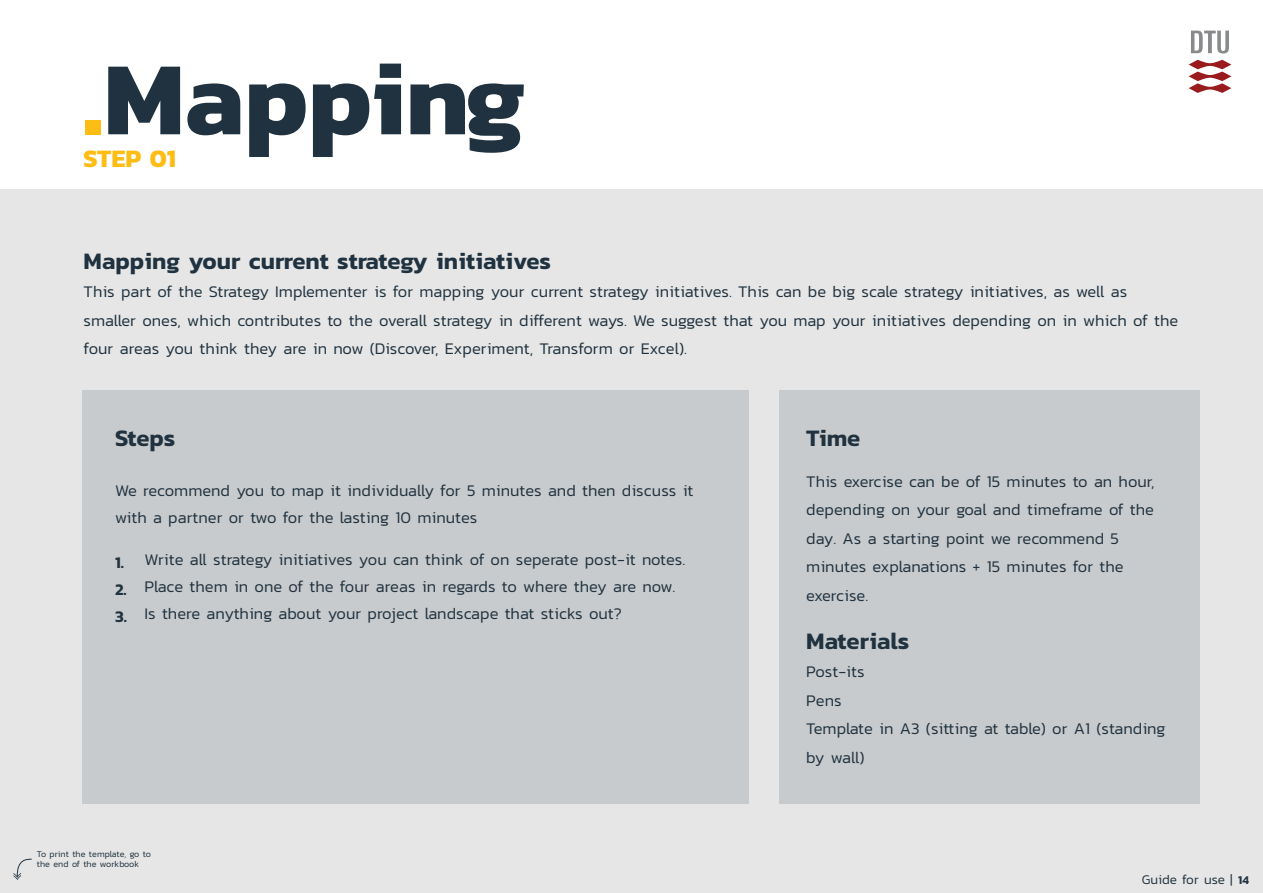
<style>
.page{position:relative;width:1263px;height:893px;background:#fff}
.page>*{position:absolute;margin:0;border:0;box-sizing:border-box;transform-origin:0 0}
.t1{font:700 105px "Kanit";color:#20323f}
.t2{font:700 25.5px "Kanit";color:#fdbd14}
.t3{font:600 24px "Kanit";color:#20323f}
.t4{font:300 16.5px/28.5px "Kanit";color:#20323f}
.t5{font:600 16.5px/27px "Kanit";color:#20323f}
.t6{font:300 13.5px "Kanit";color:#20323f}
.t7{font:600 12px "Kanit";color:#20323f}
.t8{font:300 9px/10.5px "Kanit";color:#20323f}
.s1{color:#fdbd14}
</style>
<div class="page">
<div style="left:0;top:189px;width:1263px;height:704px;background:#e6e6e6"></div>
<div style="left:83px;top:391px;width:666px;height:413px;background:#c8cbcd"></div>
<div style="left:779px;top:391px;width:421px;height:413px;background:#c8cbcd"></div>
<svg style="left:1191px;top:31px;width:38px;height:23px"></svg>
<svg style="left:1189px;top:60px;width:42px;height:33px"></svg>
<svg style="left:13px;top:858px;width:19px;height:22px"></svg>
<h1 class="t1" style="left:83px;top:17px;width:444px"><span class="s1">.</span>Mapping</h1>
<h2 class="t2" style="left:84px;top:139px;width:94px">STEP 01</h2>
<h3 class="t3" style="left:84px;top:243px;width:469px">Mapping your current strategy initiatives</h3>
<p class="t4" style="left:84px;top:277px;width:1096px">This part of the Strategy Implementer is for mapping your current strategy initiatives. This can be big scale strategy initiatives, as well as smaller ones, which contributes to the overall strategy in different ways. We suggest that you map your initiatives depending on in which of the four areas you think they are in now (Discover, Experiment, Transform or Excel).</p>
<h3 class="t3" style="left:115px;top:420px;width:62px">Steps</h3>
<h3 class="t3" style="left:806px;top:420px;width:56px">Time</h3>
<p class="t4" style="left:115px;top:476px;width:580px;line-height:27px">We recommend you to map it individually for 5 minutes and then discuss it with a partner or two for the lasting 10 minutes</p>
<p class="t4" style="left:806px;top:467px;width:350px">This exercise can be of 15 minutes to an hour, depending on your goal and timeframe of the day. As a starting point we recommend 5 minutes explanations + 15 minutes for the exercise.</p>
<p class="t5" style="left:115px;top:548px;width:13px">1.<br>2.<br>3.</p>
<p class="t4" style="left:145px;top:546px;width:542px;line-height:27px">Write all strategy initiatives you can think of on seperate post-it notes.<br>Place them in one of the four areas in regards to where they are now.<br>Is there anything about your project landscape that sticks out?</p>
<p class="t8" style="left:37px;top:848px;width:115px">To print the template, go to the end of the workbook</p>
<h3 class="t3" style="left:806px;top:623px;width:105px">Materials</h3>
<p class="t4" style="left:806px;top:657px;width:361px">Post-its<br>Pens<br>Template in A3 (sitting at table) or A1 (standing by wall)</p>
<p class="t6" style="left:1142px;top:869px;width:92px">Guide for use |</p>
<p class="t7" style="left:1238px;top:870px;width:12px">14</p>
</div>
